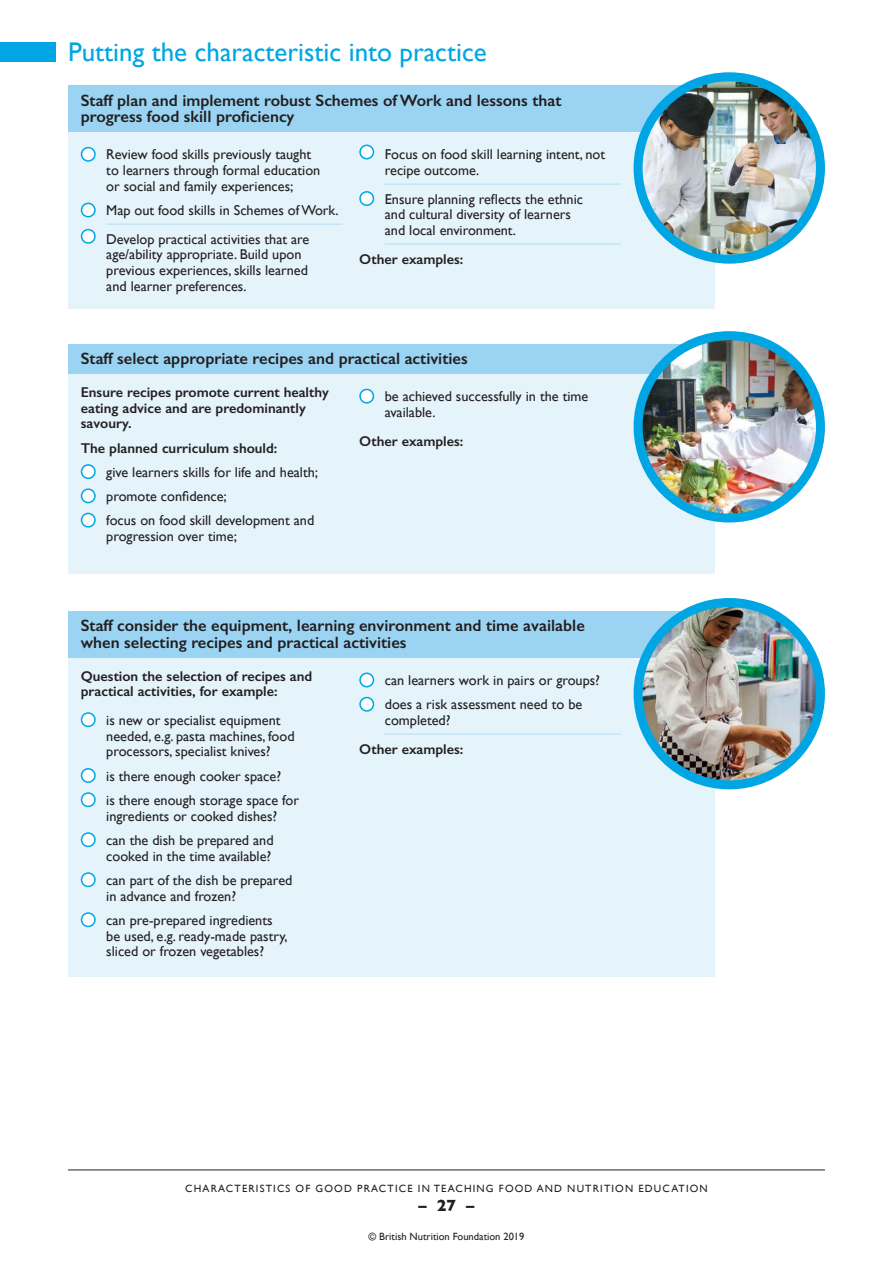
<style>
.page{position:relative;width:893px;height:1263px;background:#fff}
.page>*{position:absolute;margin:0;border:0;box-sizing:border-box;transform-origin:0 0}
.t1{font:27px "Gill Sans";color:#00a6e4}
.t2{font:600 16.5px/16.5px "Gill Sans";color:#231f20}
.t3{font:700 16.5px "Gill Sans";color:#231f20}
.t4{font:14.25px/15.8px "Gill Sans";color:#231f20}
.t5{font:600 14.25px/15.8px "Gill Sans";color:#231f20}
.t6{font:10.5px "Gill Sans";letter-spacing:.11em;color:#231f20}
.t7{font:10.5px "Gill Sans";color:#231f20}
</style>
<div class="page">
<hr style="left:68px;top:1169px;width:757px;height:1px;background:#231f20">
<div style="left:0;top:43px;width:55px;height:19px;background:#00a6e4"></div>
<div style="left:68px;top:132px;width:646px;height:177px;background:#e5f3fb"></div>
<hr style="left:106px;top:224px;width:236px;height:1px;background:#b3ddf5">
<div style="left:82px;top:148px;width:13px;height:13px;background:#fff;border-radius:50%"></div>
<div style="left:81px;top:147px;width:15px;height:15px;border:2px solid #00a6e4;border-radius:50%"></div>
<div style="left:82px;top:203px;width:13px;height:14px;background:#fff;border-radius:50%"></div>
<div style="left:81px;top:203px;width:15px;height:14px;border:2px solid #00a6e4;border-radius:50%"></div>
<div style="left:82px;top:230px;width:13px;height:13px;background:#fff;border-radius:50%"></div>
<div style="left:81px;top:229px;width:15px;height:15px;border:2px solid #00a6e4;border-radius:50%"></div>
<hr style="left:385px;top:184px;width:236px;height:1px;background:#b3ddf5">
<hr style="left:385px;top:244px;width:236px;height:1px;background:#b3ddf5">
<div style="left:360px;top:145px;width:13px;height:14px;background:#fff;border-radius:50%"></div>
<div style="left:359px;top:145px;width:15px;height:14px;border:2px solid #00a6e4;border-radius:50%"></div>
<div style="left:360px;top:192px;width:13px;height:13px;background:#fff;border-radius:50%"></div>
<div style="left:359px;top:191px;width:15px;height:15px;border:2px solid #00a6e4;border-radius:50%"></div>
<div style="left:68px;top:85px;width:646px;height:47px;background:#9bd4f3"></div>
<img style="left:638px;top:80px;width:182px;height:174px">
<div style="left:634px;top:72px;width:191px;height:192px;border:9px solid #00a6e4;border-radius:50%"></div>
<div style="left:68px;top:374px;width:646px;height:199px;background:#e5f3fb"></div>
<div style="left:82px;top:465px;width:13px;height:13px;background:#fff;border-radius:50%"></div>
<div style="left:81px;top:464px;width:15px;height:15px;border:2px solid #00a6e4;border-radius:50%"></div>
<div style="left:82px;top:489px;width:13px;height:14px;background:#fff;border-radius:50%"></div>
<div style="left:81px;top:488px;width:15px;height:15px;border:2px solid #00a6e4;border-radius:50%"></div>
<div style="left:82px;top:513px;width:13px;height:14px;background:#fff;border-radius:50%"></div>
<div style="left:81px;top:513px;width:15px;height:15px;border:2px solid #00a6e4;border-radius:50%"></div>
<div style="left:360px;top:389px;width:13px;height:14px;background:#fff;border-radius:50%"></div>
<div style="left:359px;top:389px;width:15px;height:15px;border:2px solid #00a6e4;border-radius:50%"></div>
<div style="left:68px;top:344px;width:646px;height:30px;background:#9bd4f3"></div>
<img style="left:638px;top:336px;width:179px;height:182px">
<div style="left:634px;top:331px;width:191px;height:191px;border:9px solid #00a6e4;border-radius:50%"></div>
<div style="left:68px;top:657px;width:646px;height:319px;background:#e5f3fb"></div>
<div style="left:82px;top:713px;width:13px;height:13px;background:#fff;border-radius:50%"></div>
<div style="left:81px;top:712px;width:15px;height:15px;border:2px solid #00a6e4;border-radius:50%"></div>
<div style="left:82px;top:769px;width:13px;height:13px;background:#fff;border-radius:50%"></div>
<div style="left:81px;top:768px;width:15px;height:15px;border:2px solid #00a6e4;border-radius:50%"></div>
<div style="left:82px;top:793px;width:13px;height:13px;background:#fff;border-radius:50%"></div>
<div style="left:81px;top:792px;width:15px;height:15px;border:2px solid #00a6e4;border-radius:50%"></div>
<div style="left:82px;top:833px;width:13px;height:13px;background:#fff;border-radius:50%"></div>
<div style="left:81px;top:832px;width:15px;height:15px;border:2px solid #00a6e4;border-radius:50%"></div>
<div style="left:82px;top:873px;width:13px;height:13px;background:#fff;border-radius:50%"></div>
<div style="left:81px;top:872px;width:15px;height:15px;border:2px solid #00a6e4;border-radius:50%"></div>
<div style="left:82px;top:913px;width:13px;height:13px;background:#fff;border-radius:50%"></div>
<div style="left:81px;top:912px;width:15px;height:15px;border:2px solid #00a6e4;border-radius:50%"></div>
<hr style="left:385px;top:734px;width:236px;height:1px;background:#b3ddf5">
<div style="left:360px;top:673px;width:13px;height:14px;background:#fff;border-radius:50%"></div>
<div style="left:359px;top:672px;width:15px;height:15px;border:2px solid #00a6e4;border-radius:50%"></div>
<div style="left:360px;top:697px;width:13px;height:14px;background:#fff;border-radius:50%"></div>
<div style="left:359px;top:697px;width:15px;height:15px;border:2px solid #00a6e4;border-radius:50%"></div>
<div style="left:68px;top:611px;width:646px;height:46px;background:#9bd4f3"></div>
<img style="left:642px;top:602px;width:175px;height:183px">
<div style="left:634px;top:598px;width:191px;height:191px;border:9px solid #00a6e4;border-radius:50%"></div>
<p class="t1" style="left:68px;top:36px;width:420px">Putting the characteristic into practice</p>
<p class="t2" style="left:81px;top:92px;width:482px">Staff plan and implement robust Schemes of Work and lessons that progress food skill proficiency</p>
<p class="t4" style="left:106px;top:147px;width:216px">Review food skills previously taught to learners through formal education or social and family experiences;</p>
<p class="t4" style="left:106px;top:202px;width:234px">Map out food skills in Schemes of Work.</p>
<p class="t4" style="left:106px;top:231px;width:205px">Develop practical activities that are age/ability appropriate. Build upon previous experiences, skills learned and learner preferences.</p>
<p class="t4" style="left:385px;top:147px;width:222px">Focus on food skill learning intent, not recipe outcome.</p>
<p class="t4" style="left:385px;top:191px;width:200px">Ensure planning reflects the ethnic and cultural diversity of learners and local environment.</p>
<p class="t5" style="left:359px;top:251px;width:106px">Other examples:</p>
<p class="t2" style="left:81px;top:350px;width:388px">Staff select appropriate recipes and practical activities</p>
<p class="t5" style="left:81px;top:384px;width:250px">Ensure recipes promote current healthy eating advice and are predominantly savoury.</p>
<p class="t5" style="left:81px;top:440px;width:198px">The planned curriculum should:</p>
<p class="t4" style="left:106px;top:464px;width:213px">give learners skills for life and health;</p>
<p class="t4" style="left:106px;top:488px;width:122px">promote confidence;</p>
<p class="t4" style="left:106px;top:512px;width:209px">focus on food skill development and progression over time;</p>
<p class="t4" style="left:385px;top:388px;width:205px">be achieved successfully in the time available.</p>
<p class="t5" style="left:359px;top:433px;width:106px">Other examples:</p>
<p class="t2" style="left:81px;top:617px;width:506px">Staff consider the equipment, learning environment and time available when selecting recipes and practical activities</p>
<p class="t5" style="left:81px;top:668px;width:233px">Question the selection of recipes and practical activities, for example:</p>
<p class="t4" style="left:106px;top:712px;width:190px">is new or specialist equipment needed, e.g. pasta machines, food processors, specialist knives?</p>
<p class="t4" style="left:106px;top:768px;width:176px">is there enough cooker space?</p>
<p class="t4" style="left:106px;top:792px;width:194px">is there enough storage space for ingredients or cooked dishes?</p>
<p class="t4" style="left:106px;top:832px;width:169px">can the dish be prepared and cooked in the time available?</p>
<p class="t4" style="left:106px;top:872px;width:188px">can part of the dish be prepared in advance and frozen?</p>
<p class="t4" style="left:106px;top:912px;width:183px">can pre-prepared ingredients be used, e.g. ready-made pastry, sliced or frozen vegetables?</p>
<p class="t4" style="left:385px;top:672px;width:217px">can learners work in pairs or groups?</p>
<p class="t4" style="left:385px;top:697px;width:199px">does a risk assessment need to be completed?</p>
<p class="t5" style="left:359px;top:741px;width:106px">Other examples:</p>
<p class="t6" style="left:185px;top:1182px;width:524px">CHARACTERISTICS OF GOOD PRACTICE IN TEACHING FOOD AND NUTRITION EDUCATION</p>
<p class="t3" style="left:419px;top:1192px;width:57px">– 27 –</p>
<p class="t7" style="left:369px;top:1231px;width:157px">© British Nutrition Foundation 2019</p>
</div>
